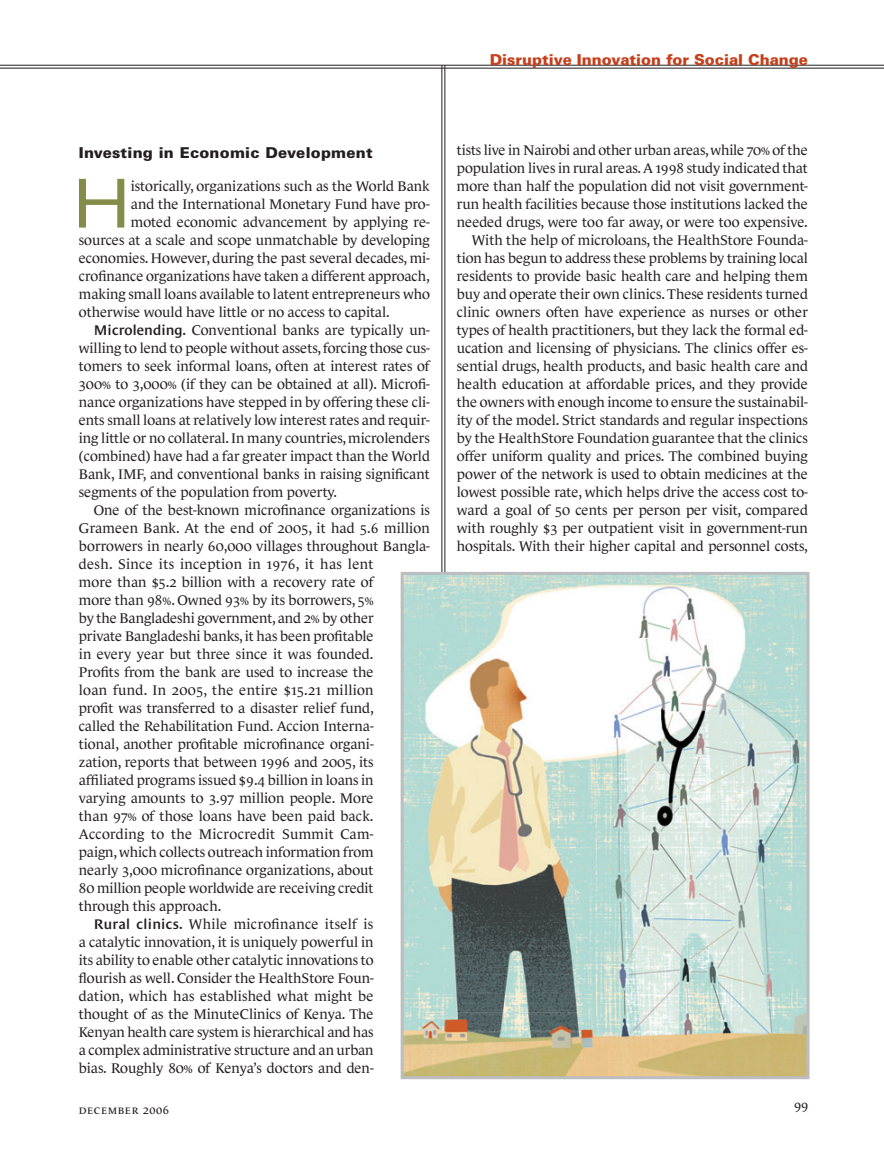
<style>
.page{position:relative;width:884px;height:1161px;background:#fff}
.page>*{position:absolute;margin:0;border:0;box-sizing:border-box;transform-origin:0 0}
.t1{font:expanded 67.5px "Univers LT Std";color:#838c49}
.t2{font:900 15px "Univers LT Std";color:#c63e1a}
.t3{font:900 15px "Univers LT Std";letter-spacing:.015em;color:#231f20}
.t4{font:14.25px/18px "Le Monde Journal Normal Os F";color:#231f20;text-align:right}
.t5{font:14.25px "Le Monde Journal Normal Os F";letter-spacing:.025em;color:#231f20}
.t6{font:14.25px "Le Monde Journal Normal Os F";letter-spacing:.02em;color:#231f20}
.t7{font:13.5px "Le Monde Journal";color:#231f20}
.t8{font:12px "Le Monde Journal Normal SC";letter-spacing:.05em;color:#231f20}
.s1{font-family:"Le Monde Sans";font-weight:600}
.s2{font-family:"Le Monde Journal Normal SC"}
</style>
<div class="page">
<hr style="left:442px;top:65px;width:1px;height:1008px;background:#231f20">
<hr style="left:445px;top:65px;width:1px;height:1008px;background:#231f20">
<hr style="left:0;top:65px;width:884px;height:1px;background:#231f20">
<hr style="left:0;top:68px;width:884px;height:1px;background:#231f20">
<img style="left:405px;top:576px;width:401px;height:499px">
<div style="left:401px;top:572px;width:409px;height:507px;border:3px solid #bcbdc0"></div>
<p class="t2" style="left:490px;top:53px;width:320px">Disruptive Innovation for Social Change</p>
<p class="t3" style="left:79px;top:147px;width:295px">Investing in Economic Development</p>
<p class="t4" style="left:131px;top:179px;width:301px">istorically, organizations such as the World Bank</p>
<p class="t4" style="left:131px;top:197px;width:301px">and the International Monetary Fund have pro-</p>
<p class="t4" style="left:131px;top:215px;width:301px">moted economic advancement by applying re-</p>
<p class="t4" style="left:79px;top:233px;width:353px">sources at a scale and scope unmatchable by developing</p>
<p class="t4" style="left:79px;top:251px;width:353px">economies. However, during the past several decades, mi-</p>
<p class="t4" style="left:79px;top:269px;width:353px">crofinance organizations have taken a different approach,</p>
<p class="t4" style="left:79px;top:287px;width:352px">making small loans available to latent entrepreneurs who</p>
<p class="t4" style="left:79px;top:305px;width:312px">otherwise would have little or no access to capital.</p>
<p class="t4" style="left:94px;top:323px;width:338px"><span class="s1">Microlending.</span> Conventional banks are typically un-</p>
<p class="t4" style="left:79px;top:341px;width:352px">willing to lend to people without assets, forcing those cus-</p>
<p class="t4" style="left:79px;top:359px;width:352px">tomers to seek informal loans, often at interest rates of</p>
<p class="t4" style="left:79px;top:377px;width:353px">300<span class="s2">%</span> to 3,000<span class="s2">%</span> (if they can be obtained at all). Microfi-</p>
<p class="t4" style="left:79px;top:395px;width:353px">nance organizations have stepped in by offering these cli-</p>
<p class="t4" style="left:79px;top:413px;width:352px">ents small loans at relatively low interest rates and requir-</p>
<p class="t4" style="left:79px;top:431px;width:353px">ing little or no collateral. In many countries, microlenders</p>
<p class="t4" style="left:79px;top:449px;width:353px">(combined) have had a far greater impact than the World</p>
<p class="t4" style="left:79px;top:467px;width:353px">Bank, IMF, and conventional banks in raising significant</p>
<p class="t4" style="left:79px;top:485px;width:260px">segments of the population from poverty.</p>
<p class="t4" style="left:94px;top:503px;width:338px">One of the best-known microfinance organizations is</p>
<p class="t4" style="left:79px;top:521px;width:352px">Grameen Bank. At the end of 2005, it had 5.6 million</p>
<p class="t4" style="left:79px;top:539px;width:353px">borrowers in nearly 60,000 villages throughout Bangla-</p>
<p class="t5" style="left:79px;top:559px;width:296px">desh. Since its inception in 1976, it has lent</p>
<p class="t4" style="left:79px;top:575px;width:296px">more than <span class="s2">$</span>5.2 billion with a recovery rate of</p>
<p class="t4" style="left:79px;top:593px;width:296px">more than 98<span class="s2">%</span>. Owned 93<span class="s2">%</span> by its borrowers, 5<span class="s2">%</span></p>
<p class="t4" style="left:79px;top:611px;width:296px">by the Bangladeshi government, and 2<span class="s2">%</span> by other</p>
<p class="t4" style="left:79px;top:629px;width:296px">private Bangladeshi banks, it has been profitable</p>
<p class="t4" style="left:79px;top:647px;width:296px">in every year but three since it was founded.</p>
<p class="t4" style="left:79px;top:665px;width:296px">Profits from the bank are used to increase the</p>
<p class="t5" style="left:79px;top:685px;width:296px">loan fund. In 2005, the entire <span class="s2">$</span>15.21 million</p>
<p class="t4" style="left:79px;top:701px;width:296px">profit was transferred to a disaster relief fund,</p>
<p class="t4" style="left:79px;top:719px;width:296px">called the Rehabilitation Fund. Accion Interna-</p>
<p class="t4" style="left:79px;top:737px;width:296px">tional, another profitable microfinance organi-</p>
<p class="t4" style="left:79px;top:755px;width:296px">zation, reports that between 1996 and 2005, its</p>
<p class="t4" style="left:79px;top:773px;width:296px">affiliated programs issued <span class="s2">$</span>9.4 billion in loans in</p>
<p class="t4" style="left:79px;top:791px;width:296px">varying amounts to 3.97 million people. More</p>
<p class="t4" style="left:79px;top:809px;width:296px">than 97<span class="s2">%</span> of those loans have been paid back.</p>
<p class="t6" style="left:79px;top:829px;width:296px">According to the Microcredit Summit Cam-</p>
<p class="t4" style="left:79px;top:845px;width:296px">paign, which collects outreach information from</p>
<p class="t4" style="left:79px;top:863px;width:296px">nearly 3,000 microfinance organizations, about</p>
<p class="t4" style="left:79px;top:881px;width:296px">80 million people worldwide are receiving credit</p>
<p class="t4" style="left:79px;top:899px;width:144px">through this approach.</p>
<p class="t5" style="left:94px;top:919px;width:281px"><span class="s1">Rural clinics.</span> While microfinance itself is</p>
<p class="t4" style="left:79px;top:935px;width:296px">a catalytic innovation, it is uniquely powerful in</p>
<p class="t4" style="left:79px;top:953px;width:296px">its ability to enable other catalytic innovations to</p>
<p class="t4" style="left:79px;top:971px;width:296px">flourish as well. Consider the HealthStore Foun-</p>
<p class="t4" style="left:79px;top:989px;width:296px">dation, which has established what might be</p>
<p class="t4" style="left:79px;top:1007px;width:296px">thought of as the MinuteClinics of Kenya. The</p>
<p class="t4" style="left:79px;top:1025px;width:296px">Kenyan health care system is hierarchical and has</p>
<p class="t4" style="left:79px;top:1043px;width:296px">a complex administrative structure and an urban</p>
<p class="t4" style="left:79px;top:1061px;width:296px">bias. Roughly 80<span class="s2">%</span> of Kenya’s doctors and den-</p>
<p class="t1" style="left:72px;top:175px;width:61px">H</p>
<p class="t4" style="left:457px;top:143px;width:353px">tists live in Nairobi and other urban areas,while 70<span class="s2">%</span> of the population lives in rural areas. A 1998 study indicated that more than half the population did not visit government&shy;run health facilities because those institutions lacked the needed drugs, were too far away, or were too expensive.<br>With the help of microloans, the HealthStore Founda&shy;tion has begun to address these problems by training local residents to provide basic health care and helping them buy and operate their own clinics. These residents turned clinic owners often have experience as nurses or other types of health practitioners, but they lack the formal ed&shy;ucation and licensing of physicians. The clinics offer es&shy;sential drugs, health products, and basic health care and health education at affordable prices, and they provide the owners with enough income to ensure the sustainabil&shy;ity of the model. Strict standards and regular inspections by the HealthStore Foundation guarantee that the clinics offer uniform quality and prices. The combined buying power of the network is used to obtain medicines at the lowest possible rate, which helps drive the access cost to&shy;ward a goal of 50 cents per person per visit, compared with roughly <span class="s2">$</span>3 per outpatient visit in government-run hospitals. With their higher capital and personnel costs,</p>
<p class="t8" style="left:79px;top:1103px;width:92px">december 2006</p>
<p class="t7" style="left:794px;top:1103px;width:15px">99</p>
</div>
